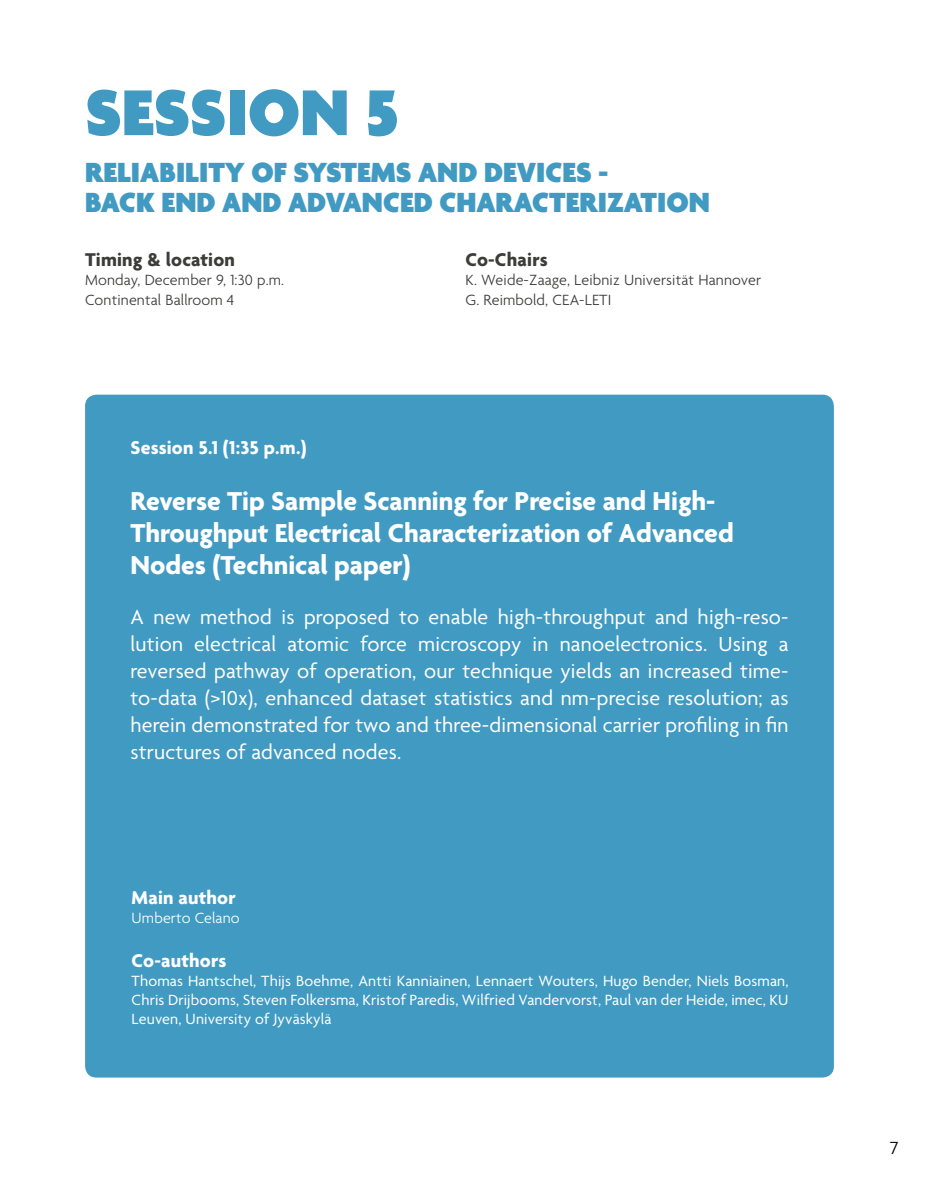
<style>
.page{position:relative;width:936px;height:1191px;background:#fff}
.page>*{position:absolute;margin:0;border:0;box-sizing:border-box;transform-origin:0 0}
.t1{font:900 70px "Agenda";color:#419ac2}
.t2{font:900 30px/30px "Agenda";color:#419ac2}
.t3{font:700 28px/32px "Agenda";color:#fff}
.t4{font:22px/27px "Agenda";letter-spacing:.01em;color:#fff;text-align:justify}
.t5{font:700 20px "Agenda";letter-spacing:.01em;color:#fff}
.t6{font:700 20px "Agenda";letter-spacing:.01em;color:#3c3c3b}
.t7{font:300 19px "Agenda";color:#000}
.t8{font:16px/19.2px "Agenda";letter-spacing:.01em;color:#fff;text-align:justify}
.t9{font:300 16px/19.2px "Agenda";letter-spacing:.01em;color:#3c3c3b}
.t10{font:300 16px "Agenda";letter-spacing:.01em;color:#fff}
</style>
<div class="page">
<div style="left:85px;top:395px;width:748px;height:682px;background:#419ac2;border-radius:11px"></div>
<h1 class="t1" style="left:85px;top:75px;width:315px">SESSION 5</h1>
<h2 class="t2" style="left:85px;top:159px;width:626px">RELIABILITY OF SYSTEMS AND DEVICES -<br>BACK END AND ADVANCED CHARACTERIZATION</h2>
<p class="t6" style="left:85px;top:249px;width:151px">Timing &amp; location</p>
<p class="t9" style="left:85px;top:272px;width:200px">Monday, December 9, 1:30 p.m.<br>Continental Ballroom 4</p>
<p class="t6" style="left:465px;top:249px;width:84px">Co-Chairs</p>
<p class="t9" style="left:465px;top:272px;width:297px">K. Weide-Zaage, Leibniz Universität Hannover<br>G. Reimbold, CEA-LETI</p>
<p class="t5" style="left:130px;top:437px;width:177px">Session 5.1 (1:35 p.m.)</p>
<p class="t3" style="left:130px;top:487px;width:604px">Reverse Tip Sample Scanning for Precise and High-<br>Throughput Electrical Characterization of Advanced<br>Nodes (Technical paper)</p>
<p class="t4" style="left:130px;top:605px;width:659px">A new method is proposed to enable high-throughput and high-reso&shy;lution electrical atomic force microscopy in nanoelectronics. Using a reversed pathway of operation, our technique yields an increased time&shy;to-data (&gt;10x), enhanced dataset statistics and nm-precise resolution; as herein demonstrated for two and three-dimensional carrier profiling in fin structures of advanced nodes.</p>
<p class="t5" style="left:132px;top:887px;width:106px">Main author</p>
<p class="t10" style="left:132px;top:909px;width:110px">Umberto Celano</p>
<p class="t5" style="left:132px;top:949px;width:96px">Co-authors</p>
<p class="t8" style="left:132px;top:972px;width:658px">Thomas Hantschel, Thijs Boehme, Antti Kanniainen, Lennaert Wouters, Hugo Bender, Niels Bosman, Chris Drijbooms, Steven Folkersma, Kristof Paredis, Wilfried Vandervorst, Paul van der Heide, imec, KU Leuven, University of Jyväskylä</p>
<p class="t7" style="left:889px;top:1137px;width:10px">7</p>
</div>
